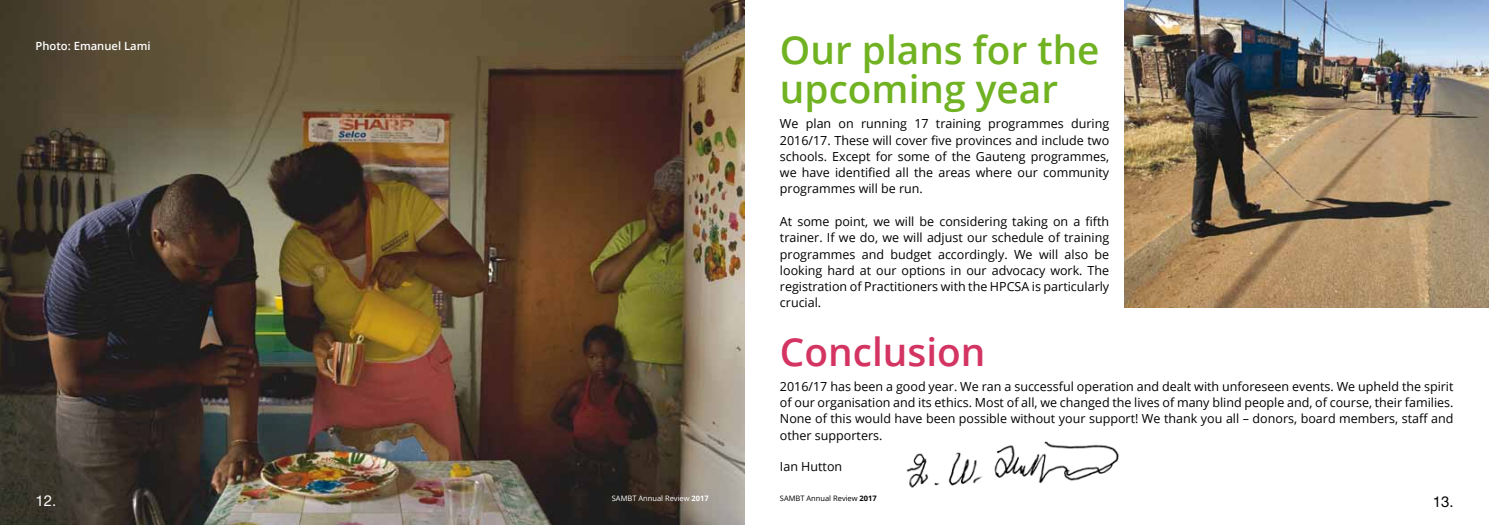
<style>
.page{position:relative;width:1489px;height:525px;background:#fff}
.page>*{position:absolute;margin:0;border:0;box-sizing:border-box;transform-origin:0 0}
.t1{font:600 38.75px/38.8px "Open Sans";color:#70b221}
.t2{font:600 38.75px "Open Sans";color:#d33462}
.t3{font:15px "Alte Haas Grotesk";color:#fff}
.t4{font:15px "Alte Haas Grotesk";color:#000}
.t5{font:12.5px/16.2px "Open Sans";color:#000;text-align:justify}
.t6{font:600 11.25px "Open Sans";color:#fff}
.t7{font:7.5px "Open Sans";color:#fff}
.t8{font:7.5px "Open Sans";color:#000}
.s1{font-weight:700}
</style>
<div class="page">
<img style="left:906px;top:441px;width:213px;height:47px">
<img style="left:0;top:0;width:744px;height:524px">
<img style="left:1124px;top:0;width:364px;height:307px">
<p class="t6" style="left:35px;top:38px;width:117px">Photo: Emanuel Lami</p>
<h1 class="t1" style="left:780px;top:30px;width:321px">Our plans for the upcoming year</h1>
<p class="t5" style="left:780px;top:115px;width:331px">We plan on running 17 training programmes during 2016/17. These will cover five provinces and include two schools. Except for some of the Gauteng programmes, we have identified all the areas where our community programmes will be run.</p>
<p class="t5" style="left:780px;top:213px;width:331px">At some point, we will be considering taking on a fifth trainer. If we do, we will adjust our schedule of training programmes and budget accordingly. We will also be looking hard at our options in our advocacy work. The registration of Practitioners with the HPCSA is particularly crucial.</p>
<h1 class="t2" style="left:780px;top:325px;width:207px">Conclusion</h1>
<p class="t5" style="left:780px;top:377px;width:675px">2016/17 has been a good year. We ran a successful operation and dealt with unforeseen events. We upheld the spirit of our organisation and its ethics. Most of all, we changed the lives of many blind people and, of course, their families.<br>None of this would have been possible without your support! We thank you all – donors, board members, staff and other supporters.</p>
<p class="t5" style="left:780px;top:457px;width:64px">Ian Hutton</p>
<p class="t7" style="left:612px;top:493px;width:98px">SAMBT Annual Review <span class="s1">2017</span></p>
<p class="t8" style="left:780px;top:493px;width:98px">SAMBT Annual Review <span class="s1">2017</span></p>
<p class="t3" style="left:35px;top:492px;width:22px">12.</p>
<p class="t4" style="left:1432px;top:493px;width:22px">13.</p>
</div>
